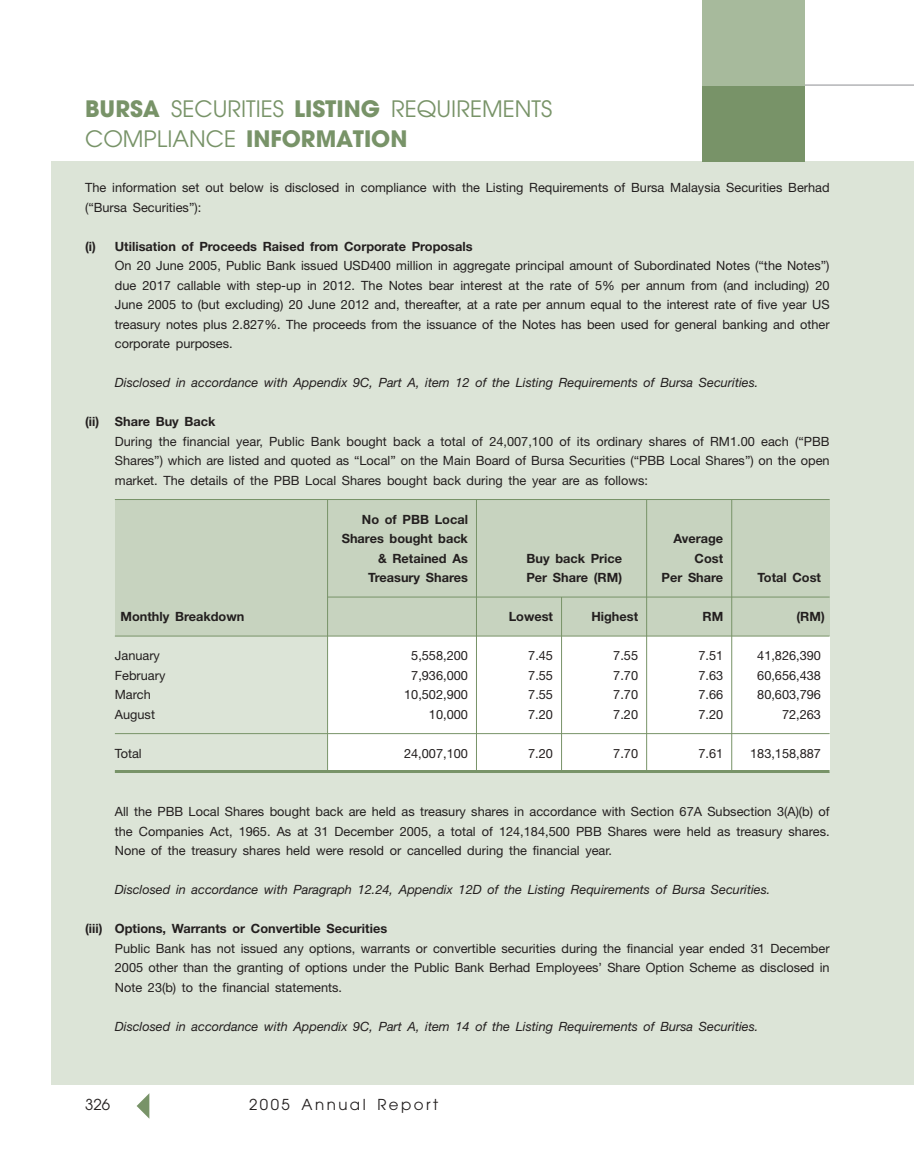
<style>
.page{position:relative;width:914px;height:1169px;background:#fff}
.page>*{position:absolute;margin:0;border:0;box-sizing:border-box;transform-origin:0 0}
.t1{font:22.5px/29.7px "Avant Garde";color:#789368}
.t2{font:15px "Avant Garde";letter-spacing:.165em;color:#231f1f}
.t3{font:12.75px/19.5px "Helvetica Neue";color:#231f1f;text-align:justify}
.t4{font:italic 12.75px "Helvetica Neue";color:#231f1f}
.t5{font:700 12.75px/19.5px "Helvetica Neue";color:#231f1f;text-align:right}
.s1{font-weight:700}
</style>
<div class="page">
<svg style="left:137px;top:1093px;width:12px;height:25px"></svg>
<div style="left:51px;top:162px;width:863px;height:922px;background:#dce4d7"></div>
<hr style="left:804px;top:85px;width:110px;height:1px;background:#939497">
<div style="left:702px;top:85px;width:102px;height:77px;background:#789368"></div>
<div style="left:702px;top:0;width:102px;height:85px;background:#a7ba9c"></div>
<div style="left:115px;top:500px;width:714px;height:136px;background:#c7d3bf"></div>
<div style="left:327px;top:636px;width:502px;height:135px;background:#fff"></div>
<hr style="left:731px;top:500px;width:1px;height:271px;background:#789368">
<hr style="left:646px;top:500px;width:1px;height:271px;background:#789368">
<hr style="left:561px;top:597px;width:1px;height:174px;background:#789368">
<hr style="left:476px;top:500px;width:1px;height:271px;background:#789368">
<hr style="left:327px;top:500px;width:1px;height:271px;background:#789368">
<hr style="left:115px;top:499px;width:714px;height:1px;background:#789368">
<hr style="left:327px;top:596px;width:502px;height:1px;background:#789368">
<hr style="left:115px;top:635px;width:714px;height:1px;background:#789368">
<hr style="left:115px;top:733px;width:714px;height:1px;background:#789368">
<hr style="left:115px;top:770px;width:714px;height:3px;background:#789368">
<h1 class="t1" style="left:85px;top:96px;width:468px"><span class="s1">BURSA</span> SECURITIES <span class="s1">LISTING</span> REQUIREMENTS<br>COMPLIANCE <span class="s1">INFORMATION</span></h1>
<p class="t3" style="left:85px;top:179px;width:746px">The information set out below is disclosed in compliance with the Listing Requirements of Bursa Malaysia Securities Berhad (“Bursa Securities”):</p>
<p class="t5" style="left:85px;top:237px;width:389px">(i) Utilisation of Proceeds Raised from Corporate Proposals</p>
<p class="t3" style="left:115px;top:257px;width:716px">On 20 June 2005, Public Bank issued USD400 million in aggregate principal amount of Subordinated Notes (“the Notes”) due 2017 callable with step-up in 2012. The Notes bear interest at the rate of 5% per annum from (and including) 20<br>June 2005 to (but excluding) 20 June 2012 and, thereafter, at a rate per annum equal to the interest rate of five year US treasury notes plus 2.827%. The proceeds from the issuance of the Notes has been used for general banking and other corporate purposes.</p>
<p class="t4" style="left:115px;top:378px;width:645px">Disclosed in accordance with Appendix 9C, Part A, item 12 of the Listing Requirements of Bursa Securities.</p>
<p class="t5" style="left:85px;top:413px;width:132px">(ii) Share Buy Back</p>
<p class="t3" style="left:115px;top:432px;width:716px">During the financial year, Public Bank bought back a total of 24,007,100 of its ordinary shares of RM1.00 each (“PBB Shares”) which are listed and quoted as “Local” on the Main Board of Bursa Securities (“PBB Local Shares”) on the open market. The details of the PBB Local Shares bought back during the year are as follows:</p>
<p class="t5" style="left:342px;top:510px;width:128px">No of PBB Local<br>Shares bought back</p>
<p class="t5" style="left:673px;top:530px;width:51px">Average</p>
<p class="t5" style="left:378px;top:549px;width:91px">&amp; Retained As</p>
<p class="t5" style="left:526px;top:549px;width:97px">Buy back Price</p>
<p class="t5" style="left:694px;top:549px;width:30px">Cost</p>
<p class="t5" style="left:368px;top:569px;width:101px">Treasury Shares</p>
<p class="t5" style="left:526px;top:569px;width:97px">Per Share (RM)</p>
<p class="t5" style="left:661px;top:569px;width:63px">Per Share</p>
<p class="t5" style="left:757px;top:569px;width:65px">Total Cost</p>
<p class="t5" style="left:120px;top:608px;width:125px">Monthly Breakdown</p>
<p class="t5" style="left:508px;top:608px;width:46px">Lowest</p>
<p class="t5" style="left:591px;top:608px;width:48px">Highest</p>
<p class="t5" style="left:702px;top:608px;width:22px">RM</p>
<p class="t5" style="left:796px;top:608px;width:30px">(RM)</p>
<p class="t3" style="left:115px;top:647px;width:47px">January</p>
<p class="t3" style="left:411px;top:647px;width:58px">5,558,200</p>
<p class="t3" style="left:528px;top:647px;width:26px">7.45</p>
<p class="t3" style="left:613px;top:647px;width:26px">7.55</p>
<p class="t3" style="left:698px;top:647px;width:26px">7.51</p>
<p class="t3" style="left:757px;top:647px;width:65px">41,826,390</p>
<p class="t3" style="left:115px;top:666px;width:52px">February</p>
<p class="t3" style="left:411px;top:666px;width:58px">7,936,000</p>
<p class="t3" style="left:528px;top:666px;width:26px">7.55</p>
<p class="t3" style="left:613px;top:666px;width:26px">7.70</p>
<p class="t3" style="left:698px;top:666px;width:26px">7.63</p>
<p class="t3" style="left:757px;top:666px;width:65px">60,656,438</p>
<p class="t3" style="left:115px;top:686px;width:37px">March</p>
<p class="t3" style="left:404px;top:686px;width:65px">10,502,900</p>
<p class="t3" style="left:528px;top:686px;width:26px">7.55</p>
<p class="t3" style="left:613px;top:686px;width:26px">7.70</p>
<p class="t3" style="left:698px;top:686px;width:26px">7.66</p>
<p class="t3" style="left:757px;top:686px;width:65px">80,603,796</p>
<p class="t3" style="left:115px;top:705px;width:42px">August</p>
<p class="t3" style="left:429px;top:705px;width:40px">10,000</p>
<p class="t3" style="left:528px;top:705px;width:26px">7.20</p>
<p class="t3" style="left:613px;top:705px;width:26px">7.20</p>
<p class="t3" style="left:698px;top:705px;width:26px">7.20</p>
<p class="t3" style="left:782px;top:705px;width:40px">72,263</p>
<p class="t3" style="left:115px;top:744px;width:28px">Total</p>
<p class="t3" style="left:404px;top:744px;width:65px">24,007,100</p>
<p class="t3" style="left:528px;top:744px;width:26px">7.20</p>
<p class="t3" style="left:613px;top:744px;width:26px">7.70</p>
<p class="t3" style="left:698px;top:744px;width:26px">7.61</p>
<p class="t3" style="left:750px;top:744px;width:72px">183,158,887</p>
<p class="t3" style="left:115px;top:803px;width:716px">All the PBB Local Shares bought back are held as treasury shares in accordance with Section 67A Subsection 3(A)(b) of the Companies Act, 1965. As at 31 December 2005, a total of 124,184,500 PBB Shares were held as treasury shares.<br>None of the treasury shares held were resold or cancelled during the financial year.</p>
<p class="t4" style="left:115px;top:885px;width:657px">Disclosed in accordance with Paragraph 12.24, Appendix 12D of the Listing Requirements of Bursa Securities.</p>
<p class="t5" style="left:85px;top:920px;width:303px">(iii) Options, Warrants or Convertible Securities</p>
<p class="t3" style="left:115px;top:939px;width:716px">Public Bank has not issued any options, warrants or convertible securities during the financial year ended 31 December 2005 other than the granting of options under the Public Bank Berhad Employees’ Share Option Scheme as disclosed in Note 23(b) to the financial statements.</p>
<p class="t4" style="left:115px;top:1021px;width:645px">Disclosed in accordance with Appendix 9C, Part A, item 14 of the Listing Requirements of Bursa Securities.</p>
<p class="t2" style="left:85px;top:1099px;width:26px">326</p>
<p class="t2" style="left:249px;top:1099px;width:191px">2005 Annual Report</p>
</div>
